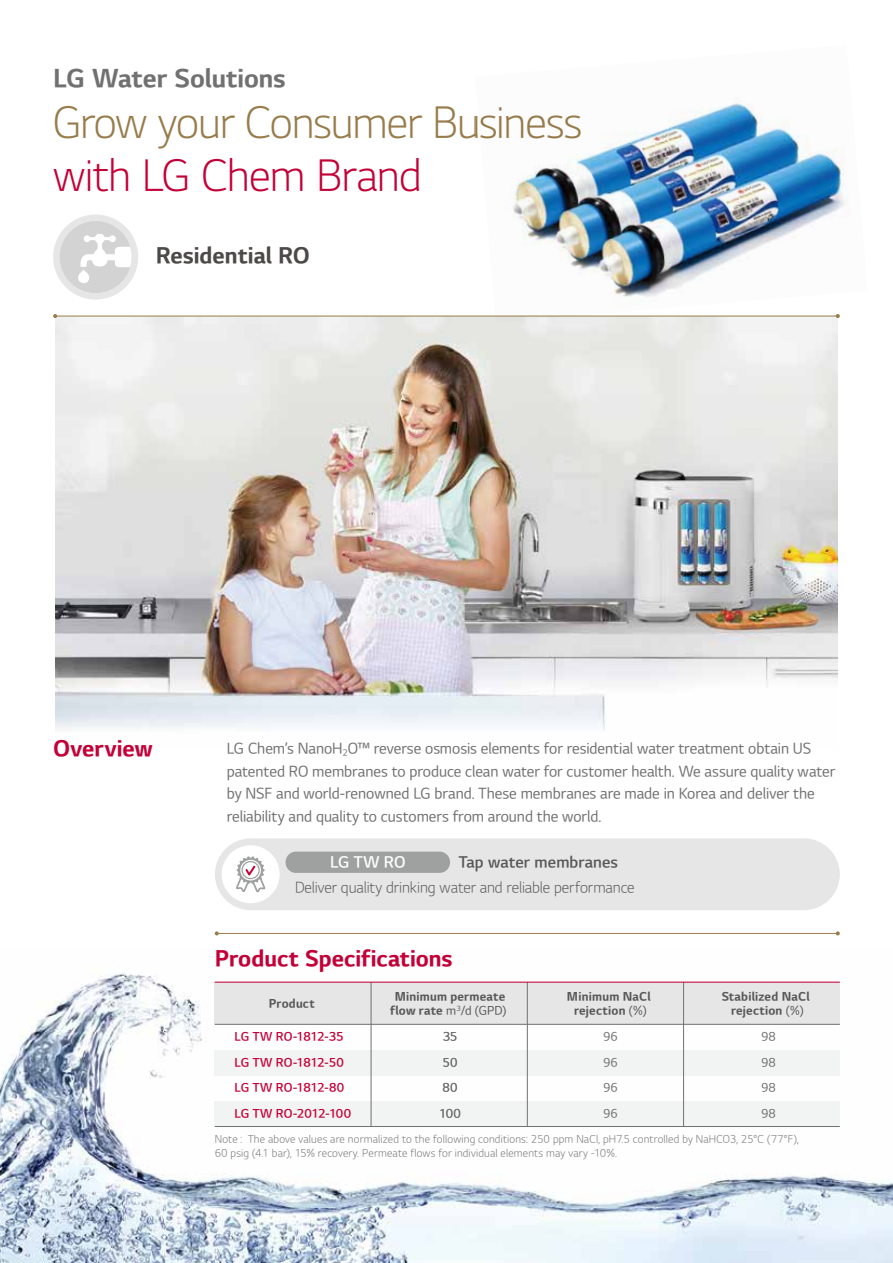
<style>
.page{position:relative;width:893px;height:1263px;background:#fff}
.page>*{position:absolute;margin:0;border:0;box-sizing:border-box;transform-origin:0 0}
.t1{font:43.5px "LG Sm Haotf L";letter-spacing:-.03em;color:#987c4b}
.t2{font:43.5px "LG Sm Haotf L";letter-spacing:-.015em;color:#c30037}
.t3{font:25.5px "LG Sm Haotf B";color:#727171}
.t4{font:22.5px "LG Sm Haotf B";color:#c30037}
.t5{font:22.5px "LG Sm Haotf B";color:#4c4948}
.t6{font:15.75px "LG Sm Haotf SB";letter-spacing:.005em;color:#595757}
.t7{font:15.75px "LG Sm Haotf SB";color:#fff}
.t8{font:15px/22.5px "LG Sm Haotf R";letter-spacing:-.005em;color:#727171}
.t9{font:15px "LG Sm Haotf L";letter-spacing:-.005em;color:#595757}
.t10{font:12px/14.4px "LG Sm Haotf B";letter-spacing:.02em;color:#595757;text-align:center}
.t11{font:12px/25.5px "LG Sm Haotf SB";letter-spacing:.01em;color:#c30037}
.t12{font:12px/25.5px "LG Sm Haotf R";color:#727171;text-align:justify}
.t13{font:10.5px/13.5px "LG Sm Haotf L";letter-spacing:.015em;color:#727171}
.s1{font-family:"LG Sm Haotf R"}
</style>
<div class="page">
<img style="left:55px;top:317px;width:783px;height:414px">
<img style="left:0;top:973px;width:893px;height:290px">
<hr style="left:55px;top:316px;width:783px;height:1px;background:#987c4b">
<svg style="left:53px;top:314px;width:4px;height:4px"></svg>
<div style="left:215px;top:838px;width:625px;height:72px;background:#e6e6e6;border-radius:36px"></div>
<div style="left:222px;top:845px;width:58px;height:58px;background:#fff;border-radius:50%"></div>
<svg style="left:236px;top:856px;width:29px;height:36px"></svg>
<div style="left:215px;top:982px;width:625px;height:42px;background:#e6e6e6"></div>
<div style="left:215px;top:1050px;width:625px;height:25px;background:#f2f3f3"></div>
<div style="left:215px;top:1101px;width:625px;height:25px;background:#f2f3f3"></div>
<hr style="left:215px;top:1024px;width:625px;height:1px;background:#727171">
<hr style="left:215px;top:1126px;width:625px;height:1px;background:#727171">
<hr style="left:371px;top:982px;width:1px;height:144px;background:#727171">
<hr style="left:527px;top:982px;width:1px;height:144px;background:#727171">
<hr style="left:683px;top:982px;width:1px;height:144px;background:#727171">
<hr style="left:215px;top:981px;width:625px;height:2px;background:#c30037">
<hr style="left:217px;top:933px;width:621px;height:1px;background:#987c4b">
<svg style="left:836px;top:931px;width:4px;height:4px"></svg>
<svg style="left:215px;top:931px;width:4px;height:4px"></svg>
<img style="left:475px;top:103px;width:370px;height:220px">
<div style="left:53px;top:214px;width:85px;height:86px;background:#e6e6e6;border-radius:50%"></div>
<div style="left:60px;top:221px;width:72px;height:72px;background:#d3d3d4;border-radius:50%"></div>
<svg style="left:78px;top:234px;width:54px;height:49px"></svg>
<div style="left:286px;top:852px;width:164px;height:21px;background:#9fa0a0;border-radius:10px"></div>
<h2 class="t3" style="left:53px;top:67px;width:234px">LG Water Solutions</h2>
<h1 class="t1" style="left:53px;top:102px;width:531px">Grow your Consumer Business</h1>
<h1 class="t2" style="left:53px;top:155px;width:370px">with LG Chem Brand</h1>
<h3 class="t5" style="left:156px;top:245px;width:156px">Residential RO</h3>
<h3 class="t4" style="left:53px;top:738px;width:101px">Overview</h3>
<p class="t8" style="left:227px;top:738px;width:610px">LG Chem’s NanoH<sub>2</sub>O™ reverse osmosis elements for residential water treatment obtain US patented RO membranes to produce clean water for customer health. We assure quality water by NSF and world-renowned LG brand. These membranes are made in Korea and deliver the reliability and quality to customers from around the world.</p>
<p class="t6" style="left:459px;top:854px;width:161px">Tap water membranes</p>
<p class="t9" style="left:295px;top:880px;width:341px">Deliver quality drinking water and reliable performance</p>
<p class="t7" style="left:330px;top:855px;width:77px">LG TW RO</p>
<h3 class="t4" style="left:215px;top:948px;width:239px">Product Specifications</h3>
<p class="t10" style="left:269px;top:997px;width:48px">Product</p>
<p class="t10" style="left:567px;top:989px;width:85px">Minimum NaCl rejection <span class="s1">(%)</span></p>
<p class="t10" style="left:722px;top:989px;width:90px">Stabilized NaCl rejection <span class="s1">(%)</span></p>
<p class="t10" style="left:390px;top:989px;width:118px">Minimum permeate flow rate <span class="s1">m</span><sup>3</sup><span class="s1">/d (GPD)</span></p>
<p class="t11" style="left:235px;top:1025px;width:118px">LG TW RO-1812-35<br>LG TW RO-1812-50<br>LG TW RO-1812-80<br>LG TW RO-2012-100</p>
<p class="t12" style="left:439px;top:1025px;width:23px;text-align:left">35<br>50<br>80<br>100</p>
<p class="t12" style="left:603px;top:1025px;width:16px">96<br>96<br>96<br>96</p>
<p class="t12" style="left:761px;top:1025px;width:16px">98<br>98<br>98<br>98</p>
<p class="t13" style="left:215px;top:1133px;width:585px">Note : The above values are normalized to the following conditions: 250 ppm NaCl, pH7.5 controlled by NaHCO3, 25°C (77°F),<br>60 psig (4.1 bar), 15% recovery. Permeate flows for individual elements may vary -10%.</p>
</div>
